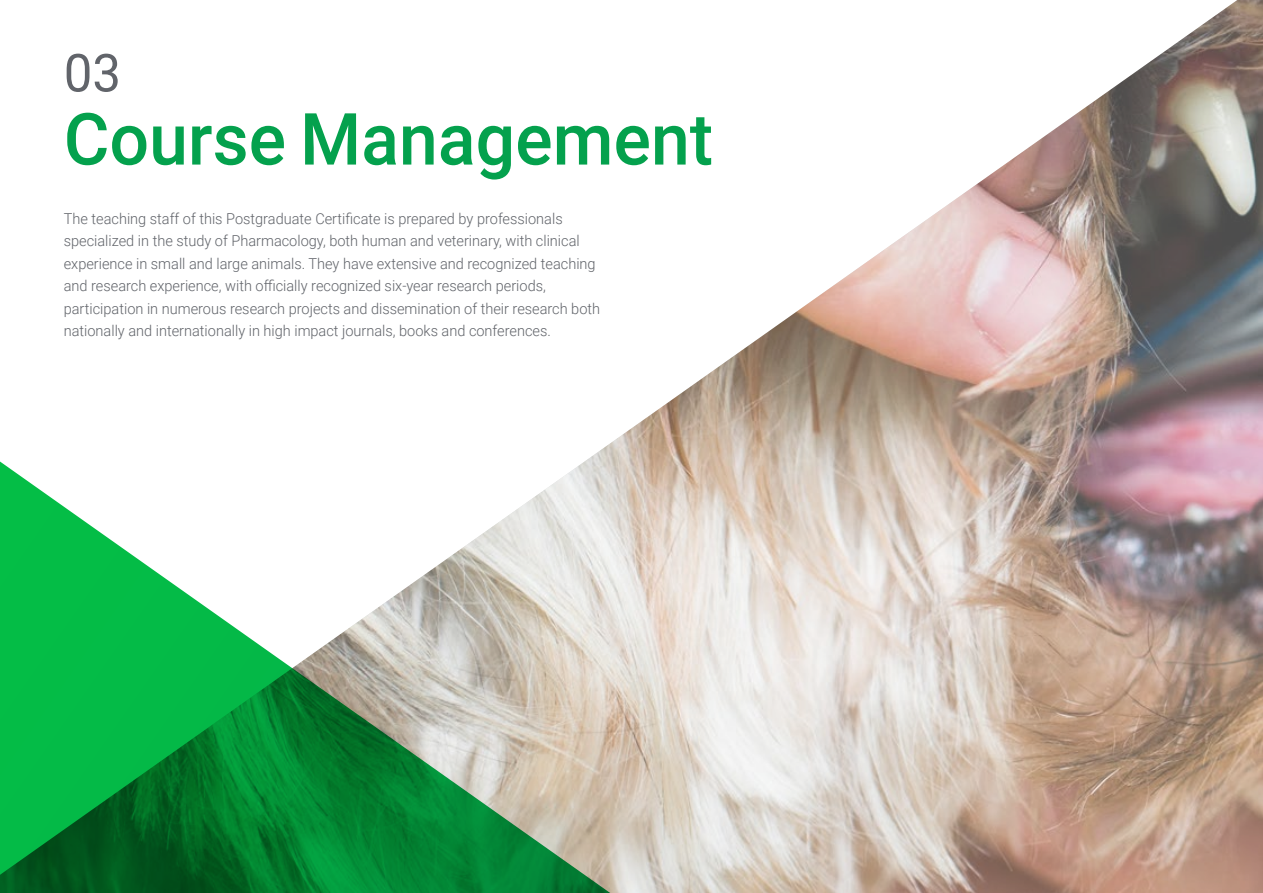
<style>
.page{position:relative;width:1263px;height:893px;background:#fff}
.page>*{position:absolute;margin:0;border:0;box-sizing:border-box;transform-origin:0 0}
.t1{font:500 72px "Roboto";color:#04a14d}
.t2{font:52.5px "Roboto";color:#61646a}
.t3{font:300 15px/22.5px "Roboto";color:#61646a}
</style>
<div class="page">
<img style="left:607px;top:0;width:656px;height:893px">
<svg style="left:0;top:446px;width:640px;height:447px"></svg>
<h2 class="t2" style="left:64px;top:36px;width:59px">03</h2>
<h1 class="t1" style="left:64px;top:89px;width:651px">Course Management</h1>
<p class="t3" style="left:64px;top:207px;width:538px">The teaching staff of this Postgraduate Certificate is prepared by professionals specialized in the study of Pharmacology, both human and veterinary, with clinical experience in small and large animals. They have extensive and recognized teaching and research experience, with officially recognized six-year research periods, participation in numerous research projects and dissemination of their research both nationally and internationally in high impact journals, books and conferences.</p>
</div>
